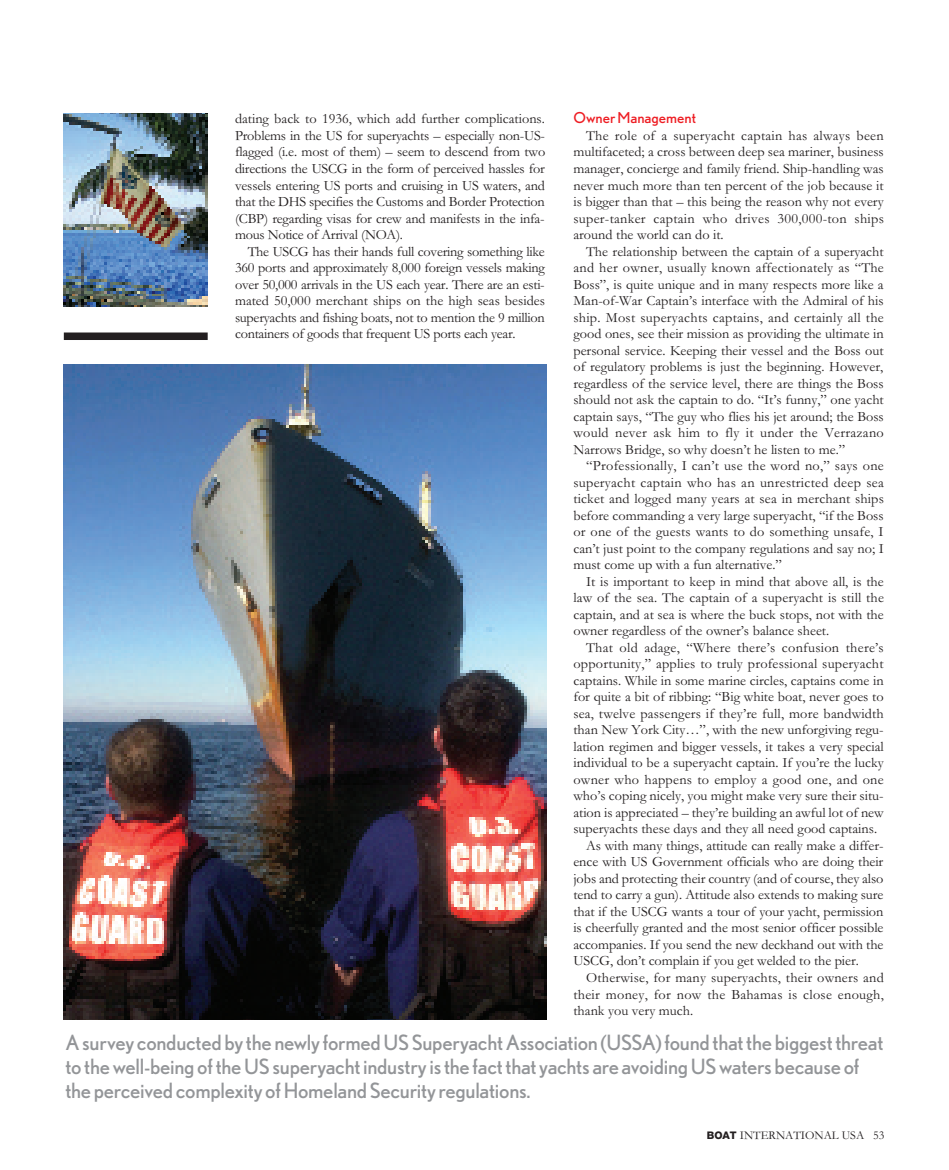
<style>
.page{position:relative;width:949px;height:1170px;background:#fff}
.page>*{position:absolute;margin:0;border:0;box-sizing:border-box;transform-origin:0 0}
.t1{font:21px/24px "Nobel";letter-spacing:-.01em;color:#939598}
.t2{font:15px "Nobel";color:#ee1d23}
.t3{font:14.25px/16.5px "Garamond";color:#231f20;text-align:justify}
.t4{font:14.25px "Garamond";letter-spacing:.02em;color:#231f20}
.t5{font:12px "Garamond";color:#231f20}
.s1{font-family:"Helvetica Neue";font-weight:800;font-size:10.5px}
</style>
<div class="page">
<img style="left:64px;top:364px;width:482px;height:655px">
<div style="left:64px;top:332px;width:144px;height:8px;background:#231f20"></div>
<img style="left:64px;top:113px;width:144px;height:194px">
<p class="t2" style="left:573px;top:109px;width:124px">Owner Management</p>
<p class="t3" style="left:573px;top:127px;width:312px;text-indent:13px">The role of a superyacht captain has always been multifaceted; a cross between deep sea mariner, business manager, concierge and family friend. Ship-handling was never much more than ten percent of the job because it is bigger than that – this being the reason why not every super-tanker captain who drives 300,000-ton ships around the world can do it.</p>
<p class="t3" style="left:573px;top:242px;width:312px;text-indent:13px">The relationship between the captain of a superyacht and her owner, usually known affectionately as “The Boss”, is quite unique and in many respects more like a Man-of-War Captain’s interface with the Admiral of his ship. Most superyachts captains, and certainly all the good ones, see their mission as providing the ultimate in personal service. Keeping their vessel and the Boss out of regulatory problems is just the beginning. However, regardless of the service level, there are things the Boss should not ask the captain to do. “It’s funny,” one yacht captain says, “The guy who flies his jet around; the Boss would never ask him to fly it under the Verrazano Narrows Bridge, so why doesn’t he listen to me.”</p>
<p class="t3" style="left:573px;top:457px;width:312px;text-indent:13px">“Professionally, I can’t use the word no,” says one superyacht captain who has an unrestricted deep sea ticket and logged many years at sea in merchant ships before commanding a very large superyacht, “if the Boss or one of the guests wants to do something unsafe, I can’t just point to the company regulations and say no; I must come up with a fun alternative.”</p>
<p class="t3" style="left:573px;top:572px;width:312px;text-indent:13px">It is important to keep in mind that above all, is the law of the sea. The captain of a superyacht is still the captain, and at sea is where the buck stops, not with the owner regardless of the owner’s balance sheet.</p>
<p class="t4" style="left:586px;top:638px;width:299px">That old adage, “Where there’s confusion there’s</p>
<p class="t3" style="left:573px;top:655px;width:311px">opportunity,” applies to truly professional superyacht</p>
<p class="t3" style="left:573px;top:671px;width:312px">captains. While in some marine circles, captains come in</p>
<p class="t3" style="left:573px;top:688px;width:312px">for quite a bit of ribbing: “Big white boat, never goes to</p>
<p class="t3" style="left:573px;top:704px;width:312px">sea, twelve passengers if they’re full, more bandwidth</p>
<p class="t3" style="left:573px;top:721px;width:311px">than New York City…”, with the new unforgiving regu-</p>
<p class="t3" style="left:573px;top:737px;width:312px">lation regimen and bigger vessels, it takes a very special</p>
<p class="t3" style="left:573px;top:754px;width:311px">individual to be a superyacht captain. If you’re the lucky</p>
<p class="t4" style="left:573px;top:770px;width:312px">owner who happens to employ a good one, and one</p>
<p class="t3" style="left:573px;top:787px;width:311px">who’s coping nicely, you might make very sure their situ-</p>
<p class="t3" style="left:573px;top:803px;width:312px">ation is appreciated – they’re building an awful lot of new</p>
<p class="t3" style="left:573px;top:820px;width:305px">superyachts these days and they all need good captains.</p>
<p class="t3" style="left:586px;top:836px;width:299px">As with many things, attitude can really make a differ-</p>
<p class="t3" style="left:573px;top:853px;width:311px">ence with US Government officials who are doing their</p>
<p class="t3" style="left:573px;top:869px;width:311px">jobs and protecting their country (and of course, they also</p>
<p class="t3" style="left:573px;top:886px;width:311px">tend to carry a gun). Attitude also extends to making sure</p>
<p class="t3" style="left:573px;top:902px;width:311px">that if the USCG wants a tour of your yacht, permission</p>
<p class="t3" style="left:573px;top:919px;width:311px">is cheerfully granted and the most senior officer possible</p>
<p class="t3" style="left:573px;top:935px;width:311px">accompanies. If you send the new deckhand out with the</p>
<p class="t3" style="left:573px;top:952px;width:287px">USCG, don’t complain if you get welded to the pier.</p>
<p class="t3" style="left:586px;top:968px;width:299px">Otherwise, for many superyachts, their owners and</p>
<p class="t4" style="left:573px;top:985px;width:312px">their money, for now the Bahamas is close enough,</p>
<p class="t3" style="left:573px;top:1001px;width:121px">thank you very much.</p>
<p class="t1" style="left:65px;top:1030px;width:819px">A survey conducted by the newly formed US Superyacht Association (USSA) found that the biggest threat to the well-being of the US superyacht industry is the fact that yachts are avoiding US waters because of the perceived complexity of Homeland Security regulations.</p>
<p class="t3" style="left:235px;top:110px;width:312px">dating back to 1936, which add further complications.<br>Problems in the US for superyachts – especially non-US&shy;flagged (i.e. most of them) – seem to descend from two directions the USCG in the form of perceived hassles for vessels entering US ports and cruising in US waters, and that the DHS specifies the Customs and Border Protection (CBP) regarding visas for crew and manifests in the infa&shy;mous Notice of Arrival (NOA).</p>
<p class="t3" style="left:235px;top:242px;width:311px;text-indent:13px">The USCG has their hands full covering something like 360 ports and approximately 8,000 foreign vessels making over 50,000 arrivals in the US each year. There are an esti&shy;mated 50,000 merchant ships on the high seas besides superyachts and fishing boats, not to mention the 9 million containers of goods that frequent US ports each year.</p>
<p class="t5" style="left:706px;top:1127px;width:179px"><span class="s1">BOAT</span> INTERNATIONAL USA 53</p>
</div>
